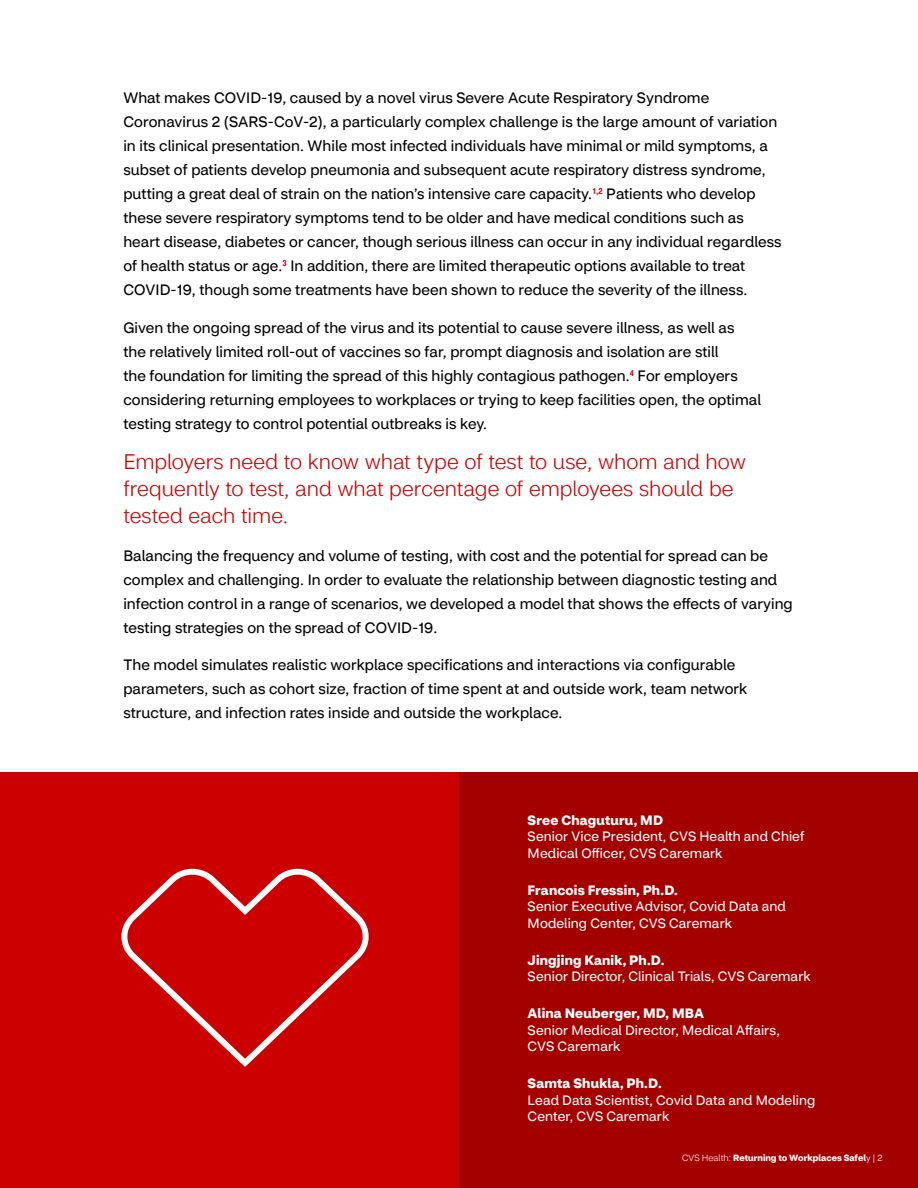
<style>
.page{position:relative;width:918px;height:1188px;background:#fff}
.page>*{position:absolute;margin:0;border:0;box-sizing:border-box;transform-origin:0 0}
.t1{font:300 21px/27px "CVS Health Sans";color:#c00}
.t2{font:15px/24px "CVS Health Sans";letter-spacing:.005em;color:#000}
.t3{font:13.5px/16.5px "CVS Health Sans";letter-spacing:.005em;color:#fff}
.t4{font:700 13.5px "CVS Health Sans";letter-spacing:.015em;color:#fff}
.t5{font:700 9px "CVS Health Sans";color:#fff}
.s1{font-weight:300}
</style>
<div class="page">
<div style="left:0;top:772px;width:459px;height:416px;background:#c00"></div>
<div style="left:459px;top:772px;width:459px;height:416px;background:#a50000"></div>
<svg style="left:121px;top:868px;width:248px;height:199px"></svg>
<p class="t2" style="left:123px;top:86px;width:660px">What makes COVID-19, caused by a novel virus Severe Acute Respiratory Syndrome Coronavirus 2 (SARS-CoV-2), a particularly complex challenge is the large amount of variation in its clinical presentation. While most infected individuals have minimal or mild symptoms, a subset of patients develop pneumonia and subsequent acute respiratory distress syndrome, putting a great deal of strain on the nation’s intensive care capacity.<sup>1,2</sup> Patients who develop these severe respiratory symptoms tend to be older and have medical conditions such as heart disease, diabetes or cancer, though serious illness can occur in any individual regardless of health status or age.<sup>3</sup> In addition, there are limited therapeutic options available to treat COVID-19, though some treatments have been shown to reduce the severity of the illness.</p>
<p class="t2" style="left:123px;top:316px;width:639px">Given the ongoing spread of the virus and its potential to cause severe illness, as well as<br>the relatively limited roll-out of vaccines so far, prompt diagnosis and isolation are still<br>the foundation for limiting the spread of this highly contagious pathogen.<sup>4</sup> For employers considering returning employees to workplaces or trying to keep facilities open, the optimal testing strategy to control potential outbreaks is key.</p>
<h1 class="t1" style="left:123px;top:449px;width:624px">Employers need to know what type of test to use, whom and how frequently to test, and what percentage of employees should be tested each time.</h1>
<p class="t2" style="left:123px;top:544px;width:671px">Balancing the frequency and volume of testing, with cost and the potential for spread can be complex and challenging. In order to evaluate the relationship between diagnostic testing and infection control in a range of scenarios, we developed a model that shows the effects of varying testing strategies on the spread of COVID-19.</p>
<p class="t2" style="left:123px;top:653px;width:626px">The model simulates realistic workplace specifications and interactions via configurable parameters, such as cohort size, fraction of time spent at and outside work, team network structure, and infection rates inside and outside the workplace.</p>
<p class="t4" style="left:528px;top:812px;width:137px">Sree Chaguturu, MD</p>
<p class="t3" style="left:528px;top:828px;width:278px">Senior Vice President, CVS Health and Chief<br>Medical Officer, CVS Caremark</p>
<p class="t4" style="left:528px;top:882px;width:152px">Francois Fressin, Ph.D.</p>
<p class="t3" style="left:528px;top:898px;width:260px">Senior Executive Advisor, Covid Data and<br>Modeling Center, CVS Caremark</p>
<p class="t4" style="left:528px;top:952px;width:138px">Jingjing Kanik, Ph.D.</p>
<p class="t3" style="left:528px;top:968px;width:285px">Senior Director, Clinical Trials, CVS Caremark</p>
<p class="t4" style="left:528px;top:1005px;width:178px">Alina Neuberger, MD, MBA</p>
<p class="t3" style="left:528px;top:1022px;width:254px">Senior Medical Director, Medical Affairs,<br>CVS Caremark</p>
<p class="t4" style="left:528px;top:1075px;width:136px">Samta Shukla, Ph.D.</p>
<p class="t3" style="left:528px;top:1092px;width:289px">Lead Data Scientist, Covid Data and Modeling<br>Center, CVS Caremark</p>
<p class="t5" style="left:682px;top:1152px;width:202px"><span class="s1">CVS Health:</span> Returning to Workplaces Safel<span class="s1">y | 2</span></p>
</div>
